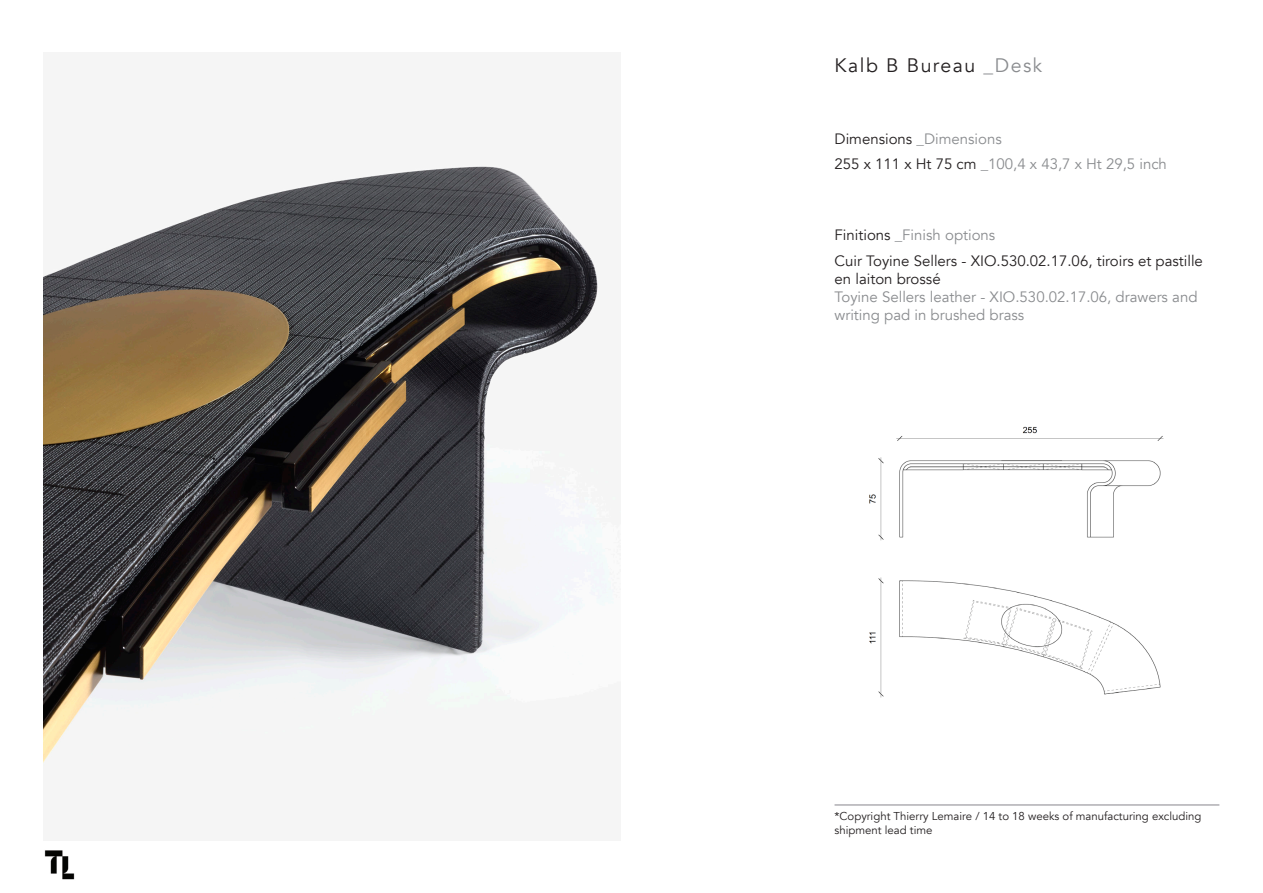
<style>
.page{position:relative;width:1263px;height:893px;background:#fff}
.page>*{position:absolute;margin:0;border:0;box-sizing:border-box;transform-origin:0 0}
.t1{font:19.5px "Avenir";letter-spacing:.075em;color:#231f20}
.t2{font:15px/18px "Avenir";color:#8a8c8f}
.t3{font:15px/18px "Avenir";color:#231f20}
.t4{font:11.4px/13.6px "Avenir";color:#231f20}
.s1{color:#8a8c8f}
.s2{color:#231f20}
</style>
<div class="page">
<img style="left:44px;top:850px;width:31px;height:30px">
<hr style="left:834px;top:805px;width:385px;height:1px;background:#87868d">
<img style="left:44px;top:165px;width:577px;height:601px">
<img style="left:869px;top:426px;width:295px;height:272px">
<p class="t1" style="left:834px;top:53px;width:209px">Kalb B Bureau <span class="s1">_Desk</span></p>
<p class="t2" style="left:834px;top:130px;width:169px"><span class="s2">Dimensions</span> _Dimensions</p>
<p class="t2" style="left:834px;top:155px;width:334px"><span class="s2">255 x 111 x Ht 75 cm</span> _100,4 x 43,7 x Ht 29,5 inch</p>
<p class="t2" style="left:834px;top:226px;width:162px"><span class="s2">Finitions</span> _Finish options</p>
<p class="t3" style="left:834px;top:252px;width:370px">Cuir Toyine Sellers - XIO.530.02.17.06, tiroirs et pastille en laiton brossé</p>
<p class="t2" style="left:834px;top:288px;width:364px">Toyine Sellers leather - XIO.530.02.17.06, drawers and writing pad in brushed brass</p>
<p class="t4" style="left:834px;top:810px;width:368px">*Copyright Thierry Lemaire / 14 to 18 weeks of manufacturing excluding shipment lead time</p>
</div>
